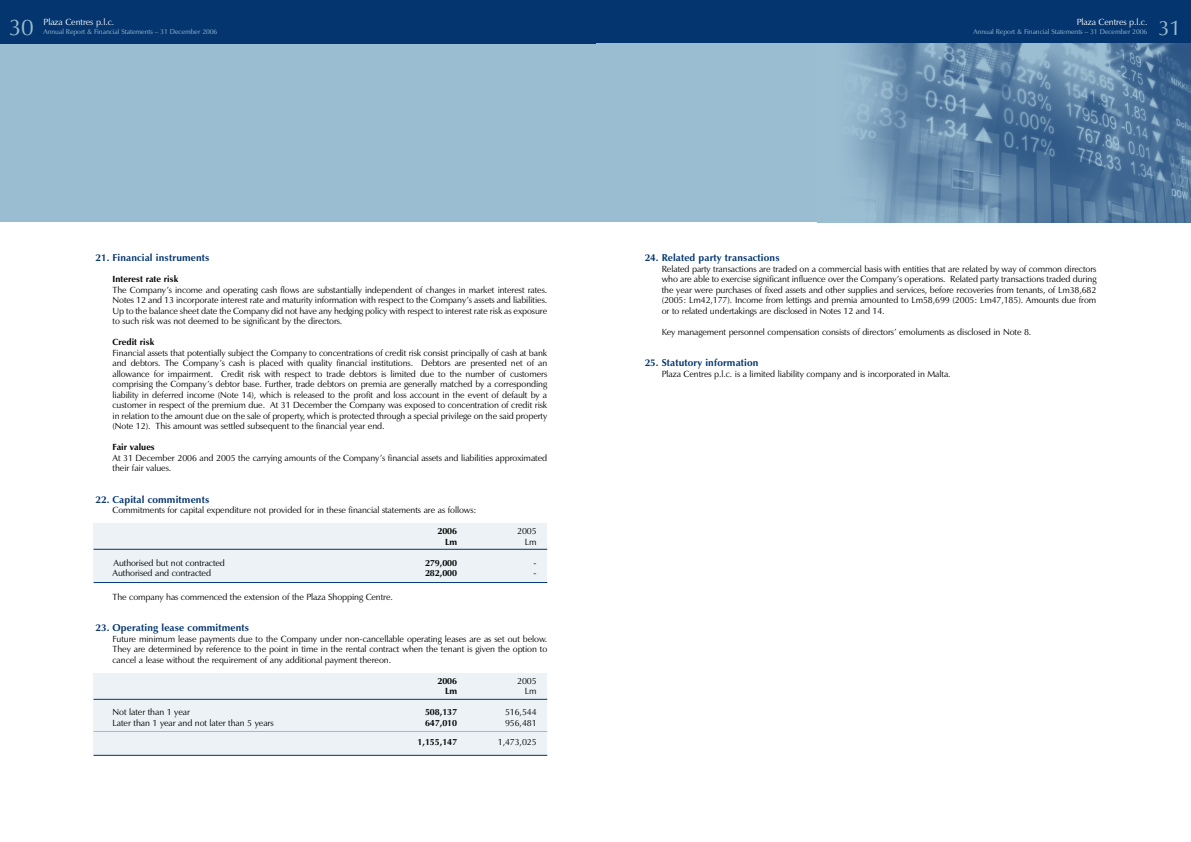
<style>
.page{position:relative;width:1191px;height:842px;background:#fff}
.page>*{position:absolute;margin:0;border:0;box-sizing:border-box;transform-origin:0 0}
.t1{font:23px "Zapf Humanist 601 BT";color:#9bbdd1}
.t2{font:21px "Zapf Humanist 601 BT";color:#9bbdd1}
.t3{font:700 10px "Zapf Humanist 601 BT";letter-spacing:.01em;color:#04356f}
.t4{font:9px/10.5px "Zapf Humanist 601 BT";letter-spacing:-.01em;color:#000;text-align:justify}
.t5{font:700 9px "Zapf Humanist 601 BT";color:#000}
.t6{font:9px "Zapf Humanist 601 BT";letter-spacing:-.01em;color:#fff}
.t7{font:7px "Zapf Humanist 601 BT";letter-spacing:-.01em;color:#9bbdd1}
</style>
<div class="page">
<div style="left:595px;top:1px;width:595px;height:42px;background:#04356f"></div>
<div style="left:595px;top:43px;width:595px;height:179px;background:#9bbdd1"></div>
<img style="left:851px;top:43px;width:339px;height:179px">
<div style="left:0;top:43px;width:595px;height:179px;background:#9bbdd1"></div>
<div style="left:0;top:1px;width:595px;height:42px;background:#04356f"></div>
<div style="left:94px;top:674px;width:453px;height:82px;background:#ecf2f5"></div>
<div style="left:94px;top:523px;width:453px;height:59px;background:#ecf2f5"></div>
<hr style="left:94px;top:549px;width:453px;height:1px;background:#04356f">
<hr style="left:94px;top:582px;width:453px;height:1px;background:#04356f">
<hr style="left:94px;top:699px;width:453px;height:1px;background:#04356f">
<hr style="left:94px;top:731px;width:453px;height:1px;background:#9bbdd1">
<hr style="left:94px;top:755px;width:453px;height:1px;background:#04356f">
<p class="t6" style="left:44px;top:16px;width:72px">Plaza Centres p.l.c.</p>
<p class="t6" style="left:1076px;top:16px;width:72px">Plaza Centres p.l.c.</p>
<p class="t7" style="left:973px;top:27px;width:175px">Annual Report &amp; Financial Statements – 31 December 2006</p>
<h1 class="t1" style="left:9px;top:13px;width:27px">30</h1>
<p class="t7" style="left:44px;top:27px;width:175px">Annual Report &amp; Financial Statements – 31 December 2006</p>
<h2 class="t2" style="left:1158px;top:15px;width:24px">31</h2>
<p class="t3" style="left:96px;top:251px;width:116px">21. Financial instruments</p>
<p class="t5" style="left:113px;top:273px;width:67px">Interest rate risk</p>
<p class="t4" style="left:113px;top:284px;width:436px">The Company’s income and operating cash flows are substantially independent of changes in market interest rates.<br>Notes 12 and 13 incorporate interest rate and maturity information with respect to the Company’s assets and liabilities.<br>Up to the balance sheet date the Company did not have any hedging policy with respect to interest rate risk as exposure to such risk was not deemed to be significant by the directors.</p>
<p class="t5" style="left:113px;top:336px;width:43px">Credit risk</p>
<p class="t4" style="left:113px;top:347px;width:436px">Financial assets that potentially subject the Company to concentrations of credit risk consist principally of cash at bank and debtors. The Company’s cash is placed with quality financial institutions. Debtors are presented net of an allowance for impairment. Credit risk with respect to trade debtors is limited due to the number of customers comprising the Company’s debtor base. Further, trade debtors on premia are generally matched by a corresponding liability in deferred income (Note 14), which is released to the profit and loss account in the event of default by a customer in respect of the premium due. At 31 December the Company was exposed to concentration of credit risk in relation to the amount due on the sale of property, which is protected through a special privilege on the said property (Note 12). This amount was settled subsequent to the financial year end.</p>
<p class="t5" style="left:113px;top:441px;width:44px">Fair values</p>
<p class="t4" style="left:113px;top:452px;width:436px">At 31 December 2006 and 2005 the carrying amounts of the Company’s financial assets and liabilities approximated their fair values.</p>
<p class="t3" style="left:96px;top:493px;width:115px">22. Capital commitments</p>
<p class="t4" style="left:113px;top:505px;width:365px">Commitments for capital expenditure not provided for in these financial statements are as follows:</p>
<p class="t5" style="left:437px;top:525px;width:21px">2006</p>
<p class="t4" style="left:517px;top:526px;width:21px">2005</p>
<p class="t5" style="left:445px;top:536px;width:14px">Lm</p>
<p class="t4" style="left:525px;top:536px;width:13px">Lm</p>
<p class="t4" style="left:113px;top:557px;width:113px">Authorised but not contracted</p>
<p class="t5" style="left:425px;top:557px;width:34px">279,000</p>
<p class="t4" style="left:533px;top:557px;width:4px">-</p>
<p class="t4" style="left:113px;top:568px;width:100px">Authorised and contracted</p>
<p class="t5" style="left:425px;top:567px;width:34px">282,000</p>
<p class="t4" style="left:533px;top:568px;width:4px">-</p>
<p class="t4" style="left:113px;top:591px;width:282px">The company has commenced the extension of the Plaza Shopping Centre.</p>
<p class="t3" style="left:96px;top:622px;width:155px">23. Operating lease commitments</p>
<p class="t4" style="left:113px;top:633px;width:436px">Future minimum lease payments due to the Company under non-cancellable operating leases are as set out below.<br>They are determined by reference to the point in time in the rental contract when the tenant is given the option to cancel a lease without the requirement of any additional payment thereon.</p>
<p class="t5" style="left:437px;top:675px;width:21px">2006</p>
<p class="t4" style="left:517px;top:675px;width:21px">2005</p>
<p class="t5" style="left:445px;top:686px;width:14px">Lm</p>
<p class="t4" style="left:525px;top:686px;width:13px">Lm</p>
<p class="t4" style="left:113px;top:707px;width:79px">Not later than 1 year</p>
<p class="t5" style="left:425px;top:707px;width:34px">508,137</p>
<p class="t4" style="left:505px;top:707px;width:33px">516,544</p>
<p class="t4" style="left:113px;top:717px;width:162px">Later than 1 year and not later than 5 years</p>
<p class="t5" style="left:425px;top:717px;width:34px">647,010</p>
<p class="t4" style="left:505px;top:717px;width:33px">956,481</p>
<p class="t5" style="left:417px;top:736px;width:41px">1,155,147</p>
<p class="t4" style="left:498px;top:736px;width:40px">1,473,025</p>
<p class="t3" style="left:644px;top:251px;width:136px">24. Related party transactions</p>
<p class="t4" style="left:661px;top:263px;width:436px">Related party transactions are traded on a commercial basis with entities that are related by way of common directors who are able to exercise significant influence over the Company’s operations. Related party transactions traded during the year were purchases of fixed assets and other supplies and services, before recoveries from tenants, of Lm38,682 (2005: Lm42,177). Income from lettings and premia amounted to Lm58,699 (2005: Lm47,185). Amounts due from or to related undertakings are disclosed in Notes 12 and 14.</p>
<p class="t4" style="left:661px;top:326px;width:371px">Key management personnel compensation consists of directors’ emoluments as disclosed in Note 8.</p>
<p class="t3" style="left:644px;top:356px;width:115px">25. Statutory information</p>
<p class="t4" style="left:661px;top:368px;width:290px">Plaza Centres p.l.c. is a limited liability company and is incorporated in Malta.</p>
</div>
